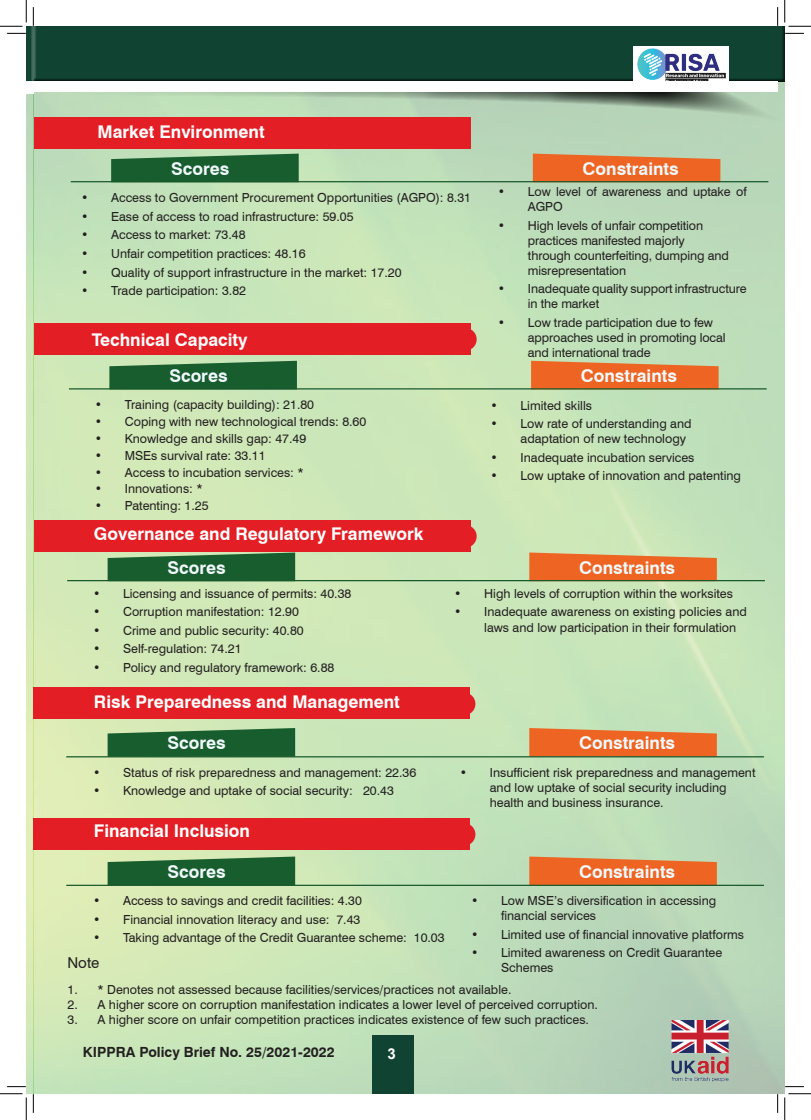
<style>
.page{position:relative;width:811px;height:1120px;background:#fff}
.page>*{position:absolute;margin:0;border:0;box-sizing:border-box;transform-origin:0 0}
.t1{font:700 17.5px "Swiss 721 BT";color:#fff}
.t2{font:700 17.5px "Swiss 721 BT";color:#f0f9fb}
.t3{font:15px "Swiss 721 BT";color:#231f20}
.t4{font:700 15px "Arial";color:#fff}
.t5{font:700 14px "Swiss 721 BT";color:#231f20}
.t6{font:12.5px/15px "Swiss 721 BT";color:#231f20}
</style>
<div class="page">
<img style="left:26px;top:128px;width:759px;height:965px">
<svg style="left:33px;top:84px;width:752px;height:44px;background:#aac7aa"></svg>
<div style="left:33px;top:26px;width:752px;height:58px;background:#104331"></div>
<svg style="left:26px;top:94px;width:7px;height:35px"></svg>
<div style="left:26px;top:26px;width:8px;height:59px;background:#231f20;opacity:.75"></div>
<div style="left:372px;top:1034px;width:42px;height:59px;background:#104331"></div>
<img style="left:670px;top:1019px;width:59px;height:66px">
<div style="left:633px;top:46px;width:95px;height:41px;background:#fff"></div>
<img style="left:637px;top:48px;width:89px;height:33px">
<div style="left:33px;top:82px;width:744px;height:10px;background:#fff"></div>
<div style="left:26px;top:82px;width:7px;height:10px;background:#fff"></div>
<svg style="left:109px;top:360px;width:188px;height:28px;background:#2f6e3f"></svg>
<svg style="left:531px;top:360px;width:187px;height:28px;background:#e87335"></svg>
<div style="left:34px;top:323px;width:436px;height:31px;background:#e31f25"></div>
<div style="left:455px;top:328px;width:22px;height:22px;background:#e31f25;border-radius:50%"></div>
<div style="left:34px;top:520px;width:436px;height:31px;background:#e31f25"></div>
<div style="left:455px;top:525px;width:22px;height:22px;background:#e31f25;border-radius:50%"></div>
<div style="left:33px;top:687px;width:436px;height:31px;background:#e31f25"></div>
<div style="left:453px;top:692px;width:22px;height:22px;background:#e31f25;border-radius:50%"></div>
<div style="left:33px;top:818px;width:436px;height:31px;background:#e31f25"></div>
<div style="left:453px;top:823px;width:22px;height:22px;background:#e31f25;border-radius:50%"></div>
<hr style="left:69px;top:388px;width:697px;height:1px;background:#195a2d">
<div style="left:34px;top:117px;width:436px;height:31px;background:#e31f25"></div>
<svg style="left:111px;top:153px;width:188px;height:28px;background:#2c6d3e"></svg>
<svg style="left:533px;top:153px;width:187px;height:28px;background:#e77133"></svg>
<hr style="left:71px;top:181px;width:697px;height:1px;background:#195a2d">
<svg style="left:108px;top:552px;width:187px;height:28px;background:#2d6d3e"></svg>
<svg style="left:529px;top:552px;width:188px;height:28px;background:#e97334"></svg>
<hr style="left:67px;top:580px;width:698px;height:1px;background:#195a2d">
<svg style="left:108px;top:727px;width:187px;height:29px;background:#306f3f"></svg>
<svg style="left:529px;top:727px;width:188px;height:29px;background:#e87436"></svg>
<hr style="left:66px;top:756px;width:698px;height:1px;background:#195a2d">
<svg style="left:108px;top:856px;width:187px;height:28px;background:#2e6d3e"></svg>
<svg style="left:529px;top:856px;width:188px;height:28px;background:#e87234"></svg>
<hr style="left:66px;top:884px;width:698px;height:1px;background:#195a2d">
<svg style="left:7px;top:33px;width:19px;height:1px"></svg>
<svg style="left:785px;top:33px;width:19px;height:1px"></svg>
<svg style="left:33px;top:7px;width:1px;height:19px"></svg>
<svg style="left:33px;top:1093px;width:1px;height:19px"></svg>
<svg style="left:777px;top:7px;width:1px;height:19px"></svg>
<svg style="left:777px;top:1093px;width:1px;height:19px"></svg>
<svg style="left:0;top:0;width:27px;height:27px"></svg>
<svg style="left:0;top:1093px;width:27px;height:26px"></svg>
<svg style="left:784px;top:0;width:27px;height:27px"></svg>
<svg style="left:784px;top:1093px;width:27px;height:26px"></svg>
<h1 class="t1" style="left:97px;top:121px;width:169px">Market Environment</h1>
<h1 class="t2" style="left:171px;top:158px;width:60px">Scores</h1>
<h1 class="t2" style="left:582px;top:158px;width:98px">Constraints</h1>
<p class="t6" style="left:81px;top:190px;width:391px">• Access to Government Procurement Opportunities (AGPO): 8.31</p>
<p class="t6" style="left:81px;top:208px;width:274px">• Ease of access to road infrastructure: 59.05</p>
<p class="t6" style="left:81px;top:227px;width:166px">• Access to market: 73.48</p>
<p class="t6" style="left:81px;top:245px;width:226px">• Unfair competition practices: 48.16</p>
<p class="t6" style="left:81px;top:264px;width:322px">• Quality of support infrastructure in the market: 17.20</p>
<p class="t6" style="left:81px;top:282px;width:166px">• Trade participation: 3.82</p>
<h1 class="t1" style="left:92px;top:329px;width:157px">Technical Capacity</h1>
<p class="t6" style="left:528px;top:184px;width:220px;text-indent:-30px">• Low level of awareness and uptake of<br>AGPO</p>
<p class="t6" style="left:528px;top:217px;width:202px;text-indent:-30px">• High levels of unfair competition practices manifested majorly through counterfeiting, dumping and misrepresentation</p>
<p class="t6" style="left:528px;top:281px;width:220px;text-indent:-30px">• Inadequate quality support infrastructure in the market</p>
<p class="t6" style="left:528px;top:314px;width:199px;text-indent:-30px">• Low trade participation due to few approaches used in promoting local and international trade</p>
<h1 class="t2" style="left:169px;top:365px;width:60px">Scores</h1>
<h1 class="t2" style="left:581px;top:365px;width:98px">Constraints</h1>
<p class="t6" style="left:490px;top:397px;width:103px">• Limited skills</p>
<p class="t6" style="left:520px;top:415px;width:172px;text-indent:-30px">• Low rate of understanding and adaptation of new technology</p>
<p class="t6" style="left:490px;top:449px;width:205px">• Inadequate incubation services</p>
<p class="t6" style="left:490px;top:467px;width:252px">• Low uptake of innovation and patenting</p>
<p class="t6" style="left:95px;top:397px;width:221px">• Training (capacity building): 21.80</p>
<p class="t6" style="left:95px;top:413px;width:273px">• Coping with new technological trends: 8.60</p>
<p class="t6" style="left:95px;top:430px;width:213px">• Knowledge and skills gap: 47.49</p>
<p class="t6" style="left:95px;top:447px;width:172px">• MSEs survival rate: 33.11</p>
<p class="t6" style="left:95px;top:464px;width:210px">• Access to incubation services: *</p>
<p class="t6" style="left:95px;top:481px;width:109px">• Innovations: *</p>
<p class="t6" style="left:95px;top:497px;width:115px">• Patenting: 1.25</p>
<h1 class="t1" style="left:94px;top:523px;width:331px">Governance and Regulatory Framework</h1>
<h1 class="t2" style="left:168px;top:556px;width:60px">Scores</h1>
<h1 class="t2" style="left:579px;top:556px;width:98px">Constraints</h1>
<p class="t6" style="left:454px;top:585px;width:280px">• High levels of corruption within the worksites</p>
<p class="t6" style="left:484px;top:603px;width:264px;line-height:16.2px;text-indent:-30px">• Inadequate awareness on existing policies and laws and low participation in their formulation</p>
<p class="t6" style="left:93px;top:585px;width:260px">• Licensing and issuance of permits: 40.38</p>
<p class="t6" style="left:93px;top:603px;width:207px">• Corruption manifestation: 12.90</p>
<p class="t6" style="left:93px;top:622px;width:212px">• Crime and public security: 40.80</p>
<p class="t6" style="left:93px;top:640px;width:150px">• Self-regulation: 74.21</p>
<p class="t6" style="left:93px;top:659px;width:243px">• Policy and regulatory framework: 6.88</p>
<h1 class="t1" style="left:94px;top:691px;width:307px">Risk Preparedness and Management</h1>
<h1 class="t2" style="left:168px;top:732px;width:60px">Scores</h1>
<h1 class="t2" style="left:579px;top:732px;width:98px">Constraints</h1>
<p class="t6" style="left:490px;top:764px;width:267px;text-indent:-30px">• Insufficient risk preparedness and management and low uptake of social security including health and business insurance.</p>
<p class="t6" style="left:93px;top:764px;width:325px">• Status of risk preparedness and management: 22.36</p>
<p class="t6" style="left:93px;top:782px;width:302px">• Knowledge and uptake of social security: 20.43</p>
<h1 class="t1" style="left:94px;top:819px;width:158px">Financial Inclusion</h1>
<h1 class="t2" style="left:168px;top:860px;width:60px">Scores</h1>
<h1 class="t2" style="left:579px;top:860px;width:98px">Constraints</h1>
<p class="t6" style="left:501px;top:892px;width:217px;text-indent:-30px">• Low MSE’s diversification in accessing financial services</p>
<p class="t6" style="left:471px;top:926px;width:274px">• Limited use of financial innovative platforms</p>
<p class="t6" style="left:501px;top:944px;width:223px;text-indent:-30px">• Limited awareness on Credit Guarantee<br>Schemes</p>
<p class="t6" style="left:93px;top:892px;width:270px">• Access to savings and credit facilities: 4.30</p>
<p class="t6" style="left:93px;top:911px;width:269px">• Financial innovation literacy and use: 7.43</p>
<p class="t6" style="left:93px;top:929px;width:353px">• Taking advantage of the Credit Guarantee scheme: 10.03</p>
<p class="t3" style="left:67px;top:952px;width:33px">Note</p>
<p class="t6" style="left:67px;top:981px;width:445px">1. * Denotes not assessed because facilities/services/practices not available.</p>
<p class="t6" style="left:67px;top:996px;width:532px">2. A higher score on corruption manifestation indicates a lower level of perceived corruption.</p>
<p class="t6" style="left:67px;top:1011px;width:523px">3. A higher score on unfair competition practices indicates existence of few such practices.</p>
<p class="t5" style="left:83px;top:1042px;width:253px">KIPPRA Policy Brief No. 25/2021-2022</p>
<p class="t4" style="left:387px;top:1043px;width:10px">3</p>
</div>
